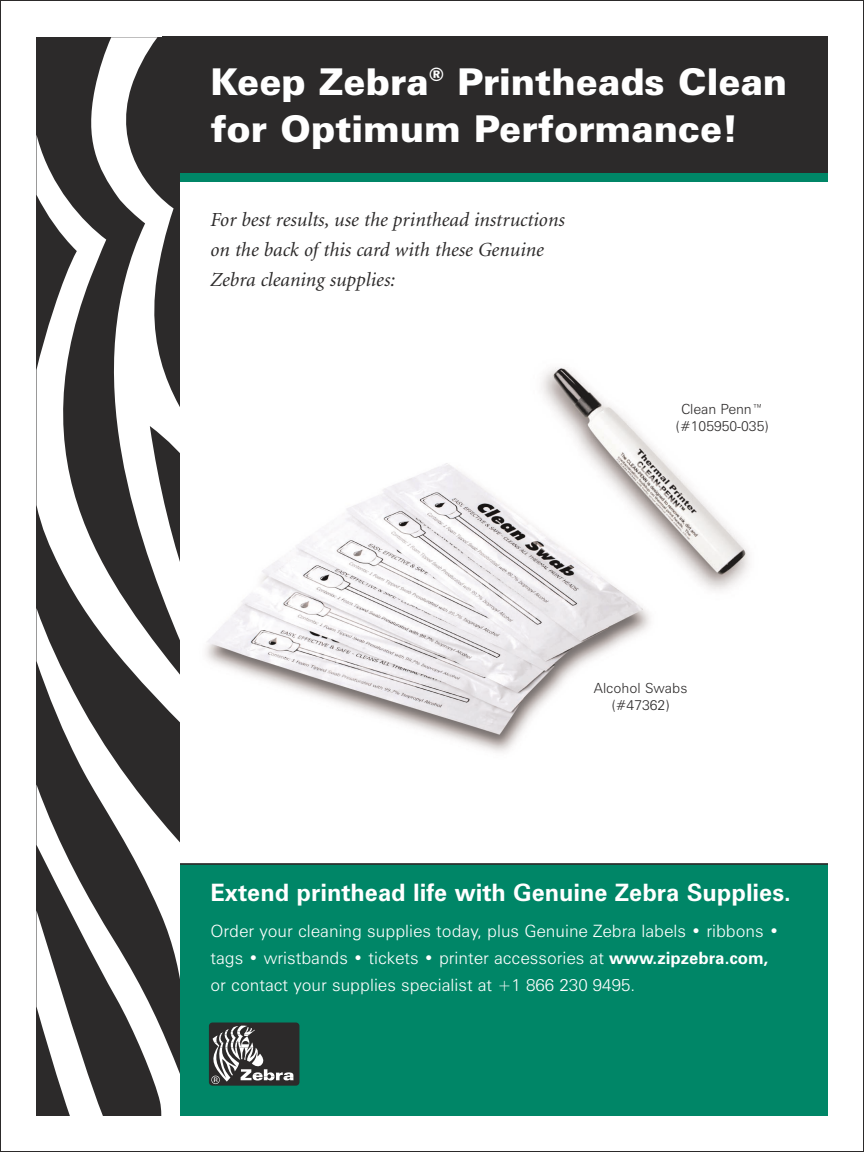
<style>
.page{position:relative;width:864px;height:1152px;background:#fff}
.page>*{position:absolute;margin:0;border:0;box-sizing:border-box;transform-origin:0 0}
.t1{font:900 37px/47px "Zurich BT";color:#fff}
.t2{font:700 24px "Zurich BT";color:#fff}
.t3{font:italic 20px/30px "Minion";color:#2c2a2a}
.t4{font:300 17px/27px "Zurich BT";color:#fff}
.t5{font:300 14px/16.8px "Zurich BT";color:#2c2a2a;text-align:center}
.s1{font-weight:700}
</style>
<div class="page">
<div style="left:162px;top:36px;width:666px;height:137px;background:#2c2a2a"></div>
<div style="left:162px;top:173px;width:666px;height:9px;background:#008667"></div>
<div style="left:162px;top:864px;width:666px;height:252px;background:#008667"></div>
<hr style="left:150px;top:863px;width:678px;height:2px;background:#2c2a2a">
<div style="left:209px;top:1023px;width:90px;height:63px;background:#2c2a2a;border-radius:4px"></div>
<svg style="left:211px;top:1026px;width:83px;height:58px"></svg>
<svg style="left:36px;top:37px;width:144px;height:571px;fill:#2c2a2a"></svg>
<svg style="left:36px;top:608px;width:144px;height:508px;fill:#2c2a2a"></svg>
<svg style="left:36px;top:910px;width:87px;height:206px"></svg>
<img style="left:541px;top:367px;width:209px;height:224px">
<img style="left:206px;top:418px;width:505px;height:334px">
<h1 class="t1" style="left:210px;top:61px;width:578px">Keep Zebra<sup>®</sup> Printheads Clean for Optimum Performance!</h1>
<p class="t3" style="left:210px;top:206px;width:356px">For best results, use the printhead instructions on the back of this card with these Genuine<br>Zebra cleaning supplies:</p>
<p class="t5" style="left:676px;top:402px;width:94px">Clean Penn™ (#105950-035)</p>
<p class="t5" style="left:594px;top:681px;width:95px">Alcohol Swabs (#47362)</p>
<h2 class="t2" style="left:210px;top:884px;width:582px">Extend printhead life with Genuine Zebra Supplies.</h2>
<p class="t4" style="left:210px;top:919px;width:570px">Order your cleaning supplies today, plus Genuine Zebra labels • ribbons • tags • wristbands • tickets • printer accessories at <span class="s1">www.zipzebra.com, </span>or contact your supplies specialist at +1 866 230 9495.</p>
</div>
